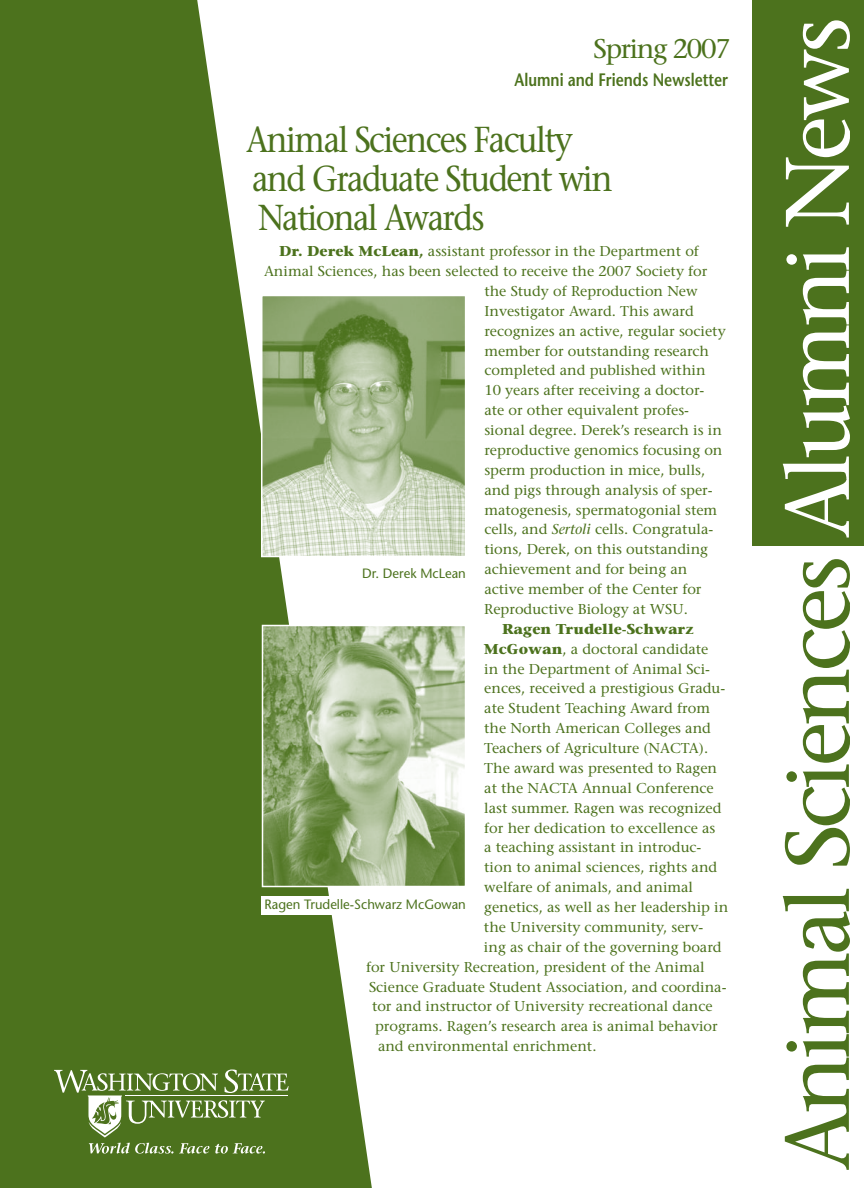
<style>
.page{position:relative;width:864px;height:1188px;background:#fff}
.page>*{position:absolute;margin:0;border:0;box-sizing:border-box;transform-origin:0 0}
.t1{font:90px "Stone Serif";letter-spacing:-.05em;color:#4c721d}
.t2{font:36px/39px "Stone Serif";letter-spacing:-.05em;color:#4c721d;scale:.9 1}
.t3{font:27px "Stone Serif";letter-spacing:-.05em;color:#4c721d}
.t4{font:600 18px "Stone Sans";color:#4c721d;scale:.82 1}
.t5{font:14.25px "Stone Serif";color:#4c721d}
.t6{font:700 14.25px "Stone Serif";color:#4c721d}
.t7{font:13.5px "Stone Sans";color:#4c721d}
.s1{font-weight:700}
.s2{font-style:italic}
.s3{color:#fff}
</style>
<div class="page">
<svg style="left:0;top:0;width:372px;height:1188px;fill:#4c721d"></svg>
<div style="left:752px;top:0;width:112px;height:545px;background:#4c721d"></div>
<svg style="left:54px;top:1070px;width:235px;height:84px;background:#6b8a44"></svg>
<img style="left:265px;top:628px;width:198px;height:256px">
<div style="left:262px;top:625px;width:204px;height:262px;border:2px solid #fff"></div>
<div style="left:262px;top:896px;width:204px;height:19px;background:#fff"></div>
<img style="left:264px;top:298px;width:199px;height:256px">
<div style="left:261px;top:295px;width:205px;height:262px;border:2px solid #fff"></div>
<h3 class="t3" style="left:594px;top:33px;width:139px">Spring 2007</h3>
<p class="t4" style="left:515px;top:68px;width:262px">Alumni and Friends Newsletter</p>
<h2 class="t2" style="left:246px;top:120px;width:409px">Animal Sciences Faculty and Graduate Student win<br>National Awards</h2>
<p class="t5" style="left:279px;top:243px;width:422px"><span class="s1">Dr. Derek McLean,</span> assistant professor in the Department of</p>
<p class="t5" style="left:264px;top:263px;width:445px">Animal Sciences, has been selected to receive the 2007 Society for</p>
<p class="t5" style="left:484px;top:282px;width:215px">the Study of Reproduction New</p>
<p class="t5" style="left:484px;top:302px;width:211px">Investigator Award. This award</p>
<p class="t5" style="left:484px;top:322px;width:243px">recognizes an active, regular society</p>
<p class="t5" style="left:484px;top:342px;width:226px">member for outstanding research</p>
<p class="t5" style="left:484px;top:362px;width:223px">completed and published within</p>
<p class="t5" style="left:484px;top:382px;width:222px">10 years after receiving a doctor-</p>
<p class="t5" style="left:484px;top:402px;width:206px">ate or other equivalent profes-</p>
<p class="t5" style="left:484px;top:422px;width:239px">sional degree. Derek’s research is in</p>
<p class="t5" style="left:484px;top:441px;width:240px">reproductive genomics focusing on</p>
<p class="t5" style="left:484px;top:461px;width:223px">sperm production in mice, bulls,</p>
<p class="t5" style="left:484px;top:481px;width:230px">and pigs through analysis of sper-</p>
<p class="t5" style="left:484px;top:501px;width:235px">matogenesis, spermatogonial stem</p>
<p class="t5" style="left:484px;top:521px;width:230px">cells, and <span class="s2">Sertoli</span> cells. Congratula-</p>
<p class="t5" style="left:484px;top:541px;width:225px">tions, Derek, on this outstanding</p>
<p class="t5" style="left:484px;top:561px;width:205px">achievement and for being an</p>
<p class="t5" style="left:484px;top:581px;width:219px">active member of the Center for</p>
<p class="t5" style="left:484px;top:600px;width:205px">Reproductive Biology at WSU.</p>
<p class="t6" style="left:502px;top:620px;width:193px">Ragen Trudelle-Schwarz</p>
<p class="t5" style="left:484px;top:640px;width:226px"><span class="s1">McGowan</span>, a doctoral candidate</p>
<p class="t5" style="left:484px;top:660px;width:227px">in the Department of Animal Sci-</p>
<p class="t5" style="left:484px;top:680px;width:242px">ences, received a prestigious Gradu-</p>
<p class="t5" style="left:484px;top:700px;width:227px">ate Student Teaching Award from</p>
<p class="t5" style="left:484px;top:720px;width:228px">the North American Colleges and</p>
<p class="t5" style="left:484px;top:740px;width:225px">Teachers of Agriculture (NACTA).</p>
<p class="t5" style="left:484px;top:759px;width:234px">The award was presented to Ragen</p>
<p class="t5" style="left:484px;top:779px;width:231px">at the NACTA Annual Conference</p>
<p class="t5" style="left:484px;top:799px;width:239px">last summer. Ragen was recognized</p>
<p class="t5" style="left:484px;top:819px;width:233px">for her dedication to excellence as</p>
<p class="t5" style="left:484px;top:839px;width:219px">a teaching assistant in introduc-</p>
<p class="t5" style="left:484px;top:859px;width:235px">tion to animal sciences, rights and</p>
<p class="t5" style="left:484px;top:879px;width:210px">welfare of animals, and animal</p>
<p class="t5" style="left:484px;top:899px;width:246px">genetics, as well as her leadership in</p>
<p class="t5" style="left:484px;top:918px;width:221px">the University community, serv-</p>
<p class="t5" style="left:484px;top:938px;width:239px">ing as chair of the governing board</p>
<p class="t5" style="left:366px;top:958px;width:340px">for University Recreation, president of the Animal</p>
<p class="t5" style="left:369px;top:978px;width:359px">Science Graduate Student Association, and coordina-</p>
<p class="t5" style="left:372px;top:998px;width:342px">tor and instructor of University recreational dance</p>
<p class="t5" style="left:375px;top:1018px;width:344px">programs. Ragen’s research area is animal behavior</p>
<p class="t5" style="left:378px;top:1038px;width:220px">and environmental enrichment.</p>
<p class="t7" style="left:362px;top:565px;width:105px">Dr. Derek McLean</p>
<p class="t7" style="left:265px;top:897px;width:203px">Ragen Trudelle-Schwarz McGowan</p>
<h1 class="t1" style="left:764px;top:1171px;width:1156px;rotate:-90deg">Animal Sciences <span class="s3">Alumni News</span></h1>
</div>
